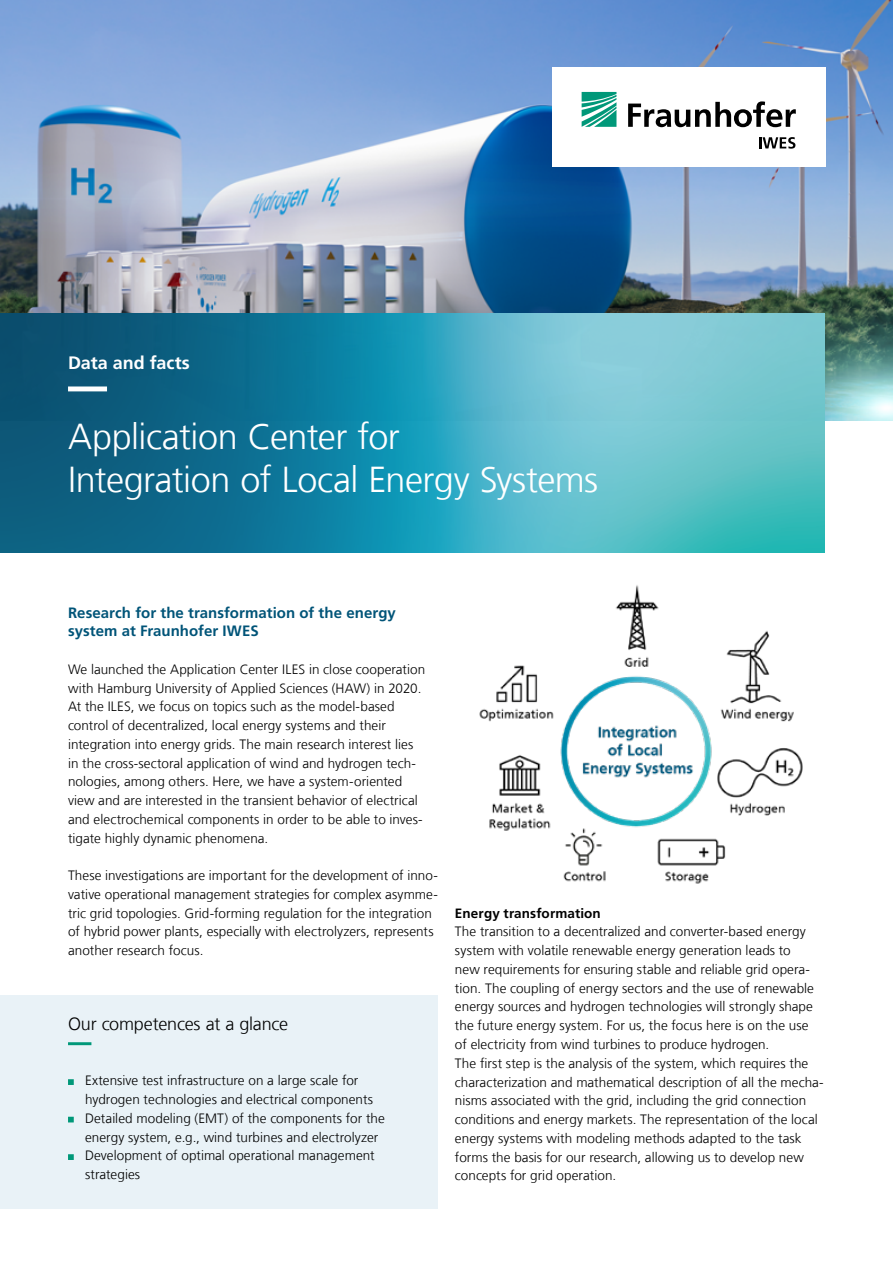
<style>
.page{position:relative;width:893px;height:1263px;background:#fff}
.page>*{position:absolute;margin:0;border:0;box-sizing:border-box;transform-origin:0 0}
.t1{font:300 36px/43.5px "Frutiger LT Com";letter-spacing:-.015em;color:#fff}
.t2{font:300 18px "Frutiger LT Com";letter-spacing:-.01em;color:#000}
.t3{font:700 18px "Frutiger LT Com";letter-spacing:-.005em;color:#fff}
.t4{font:700 15px/18.8px "Frutiger LT Com";letter-spacing:.005em;color:#005478}
.t5{font:300 13.5px/18.8px "Frutiger LT Com";letter-spacing:.005em;color:#000}
.t6{font:700 13.5px "Frutiger LT Com";letter-spacing:.01em;color:#000}
</style>
<div class="page">
<img style="left:0;top:0;width:893px;height:421px">
<div style="left:552px;top:68px;width:273px;height:99px;background:#fff"></div>
<svg style="left:582px;top:92px;width:34px;height:35px"></svg>
<svg style="left:628px;top:101px;width:168px;height:26px"></svg>
<svg style="left:759px;top:137px;width:36px;height:12px"></svg>
<img style="left:479px;top:585px;width:324px;height:299px">
<img style="left:0;top:313px;width:825px;height:240px">
<div style="left:0;top:995px;width:438px;height:214px;background:#e9f2f7"></div>
<svg style="left:68px;top:1042px;width:24px;height:3px"></svg>
<svg style="left:68px;top:1079px;width:6px;height:6px"></svg>
<svg style="left:68px;top:1117px;width:6px;height:5px"></svg>
<svg style="left:68px;top:1154px;width:6px;height:6px"></svg>
<svg style="left:68px;top:386px;width:714px;height:5px;background:#49a1b8"></svg>
<h2 class="t3" style="left:68px;top:352px;width:123px">Data and facts</h2>
<h1 class="t1" style="left:68px;top:415px;width:532px">Application Center for<br>Integration of Local Energy Systems</h1>
<p class="t4" style="left:68px;top:603px;width:329px">Research for the transformation of the energy system at Fraunhofer IWES</p>
<p class="t5" style="left:68px;top:660px;width:359px">We launched the Application Center ILES in close cooperation with Hamburg University of Applied Sciences (HAW) in 2020.<br>At the ILES, we focus on topics such as the model-based control of decentralized, local energy systems and their integration into energy grids. The main research interest lies in the cross-sectoral application of wind and hydrogen tech&shy;nologies, among others. Here, we have a system-oriented view and are interested in the transient behavior of electrical and electrochemical components in order to be able to inves&shy;tigate highly dynamic phenomena.</p>
<p class="t5" style="left:68px;top:866px;width:371px">These investigations are important for the development of inno&shy;vative operational management strategies for complex asymme&shy;tric grid topologies. Grid-forming regulation for the integration of hybrid power plants, especially with electrolyzers, represents another research focus.</p>
<h2 class="t2" style="left:68px;top:1013px;width:222px">Our competences at a glance</h2>
<p class="t5" style="left:85px;top:1071px;width:301px">Extensive test infrastructure on a large scale for hydrogen technologies and electrical components Detailed modeling (EMT) of the components for the energy system, e.g., wind turbines and electrolyzer Development of optimal operational management strategies</p>
<p class="t6" style="left:455px;top:905px;width:147px">Energy transformation</p>
<p class="t5" style="left:455px;top:922px;width:370px">The transition to a decentralized and converter-based energy system with volatile renewable energy generation leads to<br>new requirements for ensuring stable and reliable grid opera&shy;tion. The coupling of energy sectors and the use of renewable energy sources and hydrogen technologies will strongly shape the future energy system. For us, the focus here is on the use of electricity from wind turbines to produce hydrogen.<br>The first step is the analysis of the system, which requires the characterization and mathematical description of all the mecha&shy;nisms associated with the grid, including the grid connection conditions and energy markets. The representation of the local energy systems with modeling methods adapted to the task forms the basis for our research, allowing us to develop new concepts for grid operation.</p>
</div>
